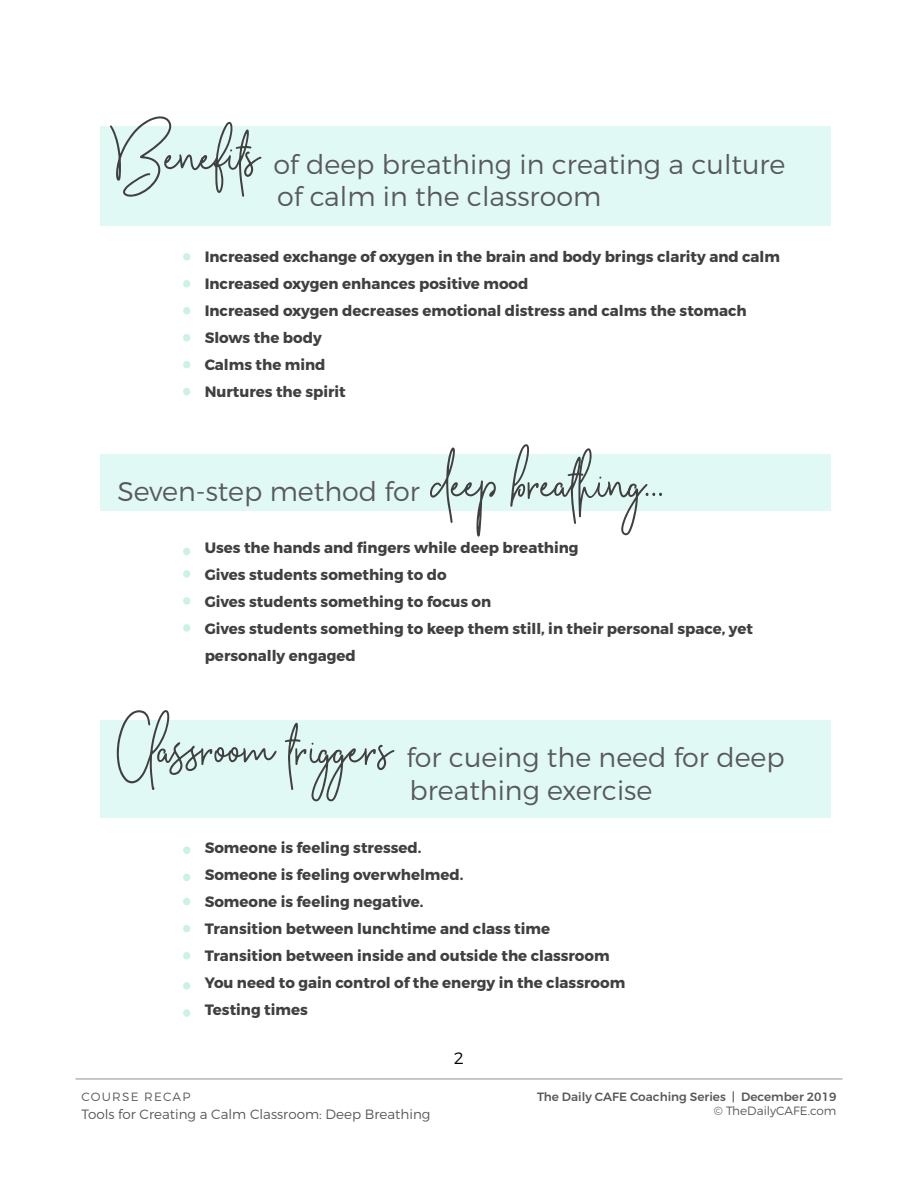
<style>
.page{position:relative;width:918px;height:1188px;background:#fff}
.page>*{position:absolute;margin:0;border:0;box-sizing:border-box;transform-origin:0 0}
.t1{font:67.5px "Rosefield";color:#404041}
.t2{font:300 27px/32.4px "Montserrat";color:#58595b}
.t3{font:300 16.5px "Montserrat";color:#000}
.t4{font:700 15px/27px "Montserrat";color:#404041}
.t5{font:300 13.5px "Montserrat";color:#59595c}
.t6{font:500 12px "Montserrat";color:#59595c}
.t7{font:300 12px "Montserrat";color:#59595c}
.t8{font:300 12px "Montserrat";letter-spacing:.1em;color:#58595b}
</style>
<div class="page">
<hr style="left:76px;top:1079px;width:766px;height:1px;background:#8f9194">
<div style="left:100px;top:127px;width:731px;height:99px;background:#e1f9f4"></div>
<div style="left:100px;top:454px;width:731px;height:56px;background:#e1f9f4"></div>
<div style="left:100px;top:720px;width:731px;height:97px;background:#e1f9f4"></div>
<svg style="left:183px;top:253px;width:8px;height:8px"></svg>
<svg style="left:183px;top:280px;width:8px;height:8px"></svg>
<svg style="left:183px;top:307px;width:8px;height:7px"></svg>
<svg style="left:183px;top:334px;width:8px;height:7px"></svg>
<svg style="left:183px;top:361px;width:8px;height:7px"></svg>
<svg style="left:183px;top:548px;width:8px;height:7px"></svg>
<svg style="left:183px;top:570px;width:8px;height:8px"></svg>
<svg style="left:183px;top:597px;width:8px;height:8px"></svg>
<svg style="left:183px;top:624px;width:8px;height:8px"></svg>
<svg style="left:183px;top:847px;width:8px;height:7px"></svg>
<svg style="left:183px;top:874px;width:8px;height:7px"></svg>
<svg style="left:183px;top:898px;width:8px;height:7px"></svg>
<svg style="left:183px;top:925px;width:8px;height:7px"></svg>
<svg style="left:183px;top:952px;width:8px;height:8px"></svg>
<svg style="left:183px;top:982px;width:8px;height:8px"></svg>
<svg style="left:183px;top:1009px;width:8px;height:8px"></svg>
<svg style="left:183px;top:388px;width:8px;height:7px"></svg>
<h1 class="t1" style="left:117px;top:111px;width:144px">Benefits</h1>
<h2 class="t2" style="left:273px;top:148px;width:514px">of deep breathing in creating a culture of calm in the classroom</h2>
<p class="t4" style="left:205px;top:243px;width:577px">Increased exchange of oxygen in the brain and body brings clarity and calm Increased oxygen enhances positive mood<br>Increased oxygen decreases emotional distress and calms the stomach Slows the body<br>Calms the mind<br>Nurtures the spirit</p>
<h1 class="t1" style="left:433px;top:438px;width:234px">deep breathing...</h1>
<p class="t4" style="left:205px;top:535px;width:550px">Uses the hands and fingers while deep breathing<br>Gives students something to do<br>Gives students something to focus on<br>Gives students something to keep them still, in their personal space, yet personally engaged</p>
<h2 class="t2" style="left:117px;top:475px;width:304px">Seven-step method for</h2>
<h1 class="t1" style="left:117px;top:705px;width:277px">Classroom triggers</h1>
<h2 class="t2" style="left:406px;top:741px;width:380px">for cueing the need for deep breathing exercise</h2>
<p class="t4" style="left:205px;top:835px;width:422px">Someone is feeling stressed.<br>Someone is feeling overwhelmed.<br>Someone is feeling negative.<br>Transition between lunchtime and class time Transition between inside and outside the classroom You need to gain control of the energy in the classroom Testing times</p>
<p class="t8" style="left:82px;top:1089px;width:110px">COURSE RECAP</p>
<p class="t5" style="left:82px;top:1106px;width:351px">Tools for Creating a Calm Classroom: Deep Breathing</p>
<p class="t3" style="left:454px;top:1048px;width:12px">2</p>
<p class="t6" style="left:537px;top:1089px;width:301px">The Daily CAFE Coaching Series | December 2019</p>
<p class="t7" style="left:714px;top:1103px;width:124px">© TheDailyCAFE.com</p>
</div>
